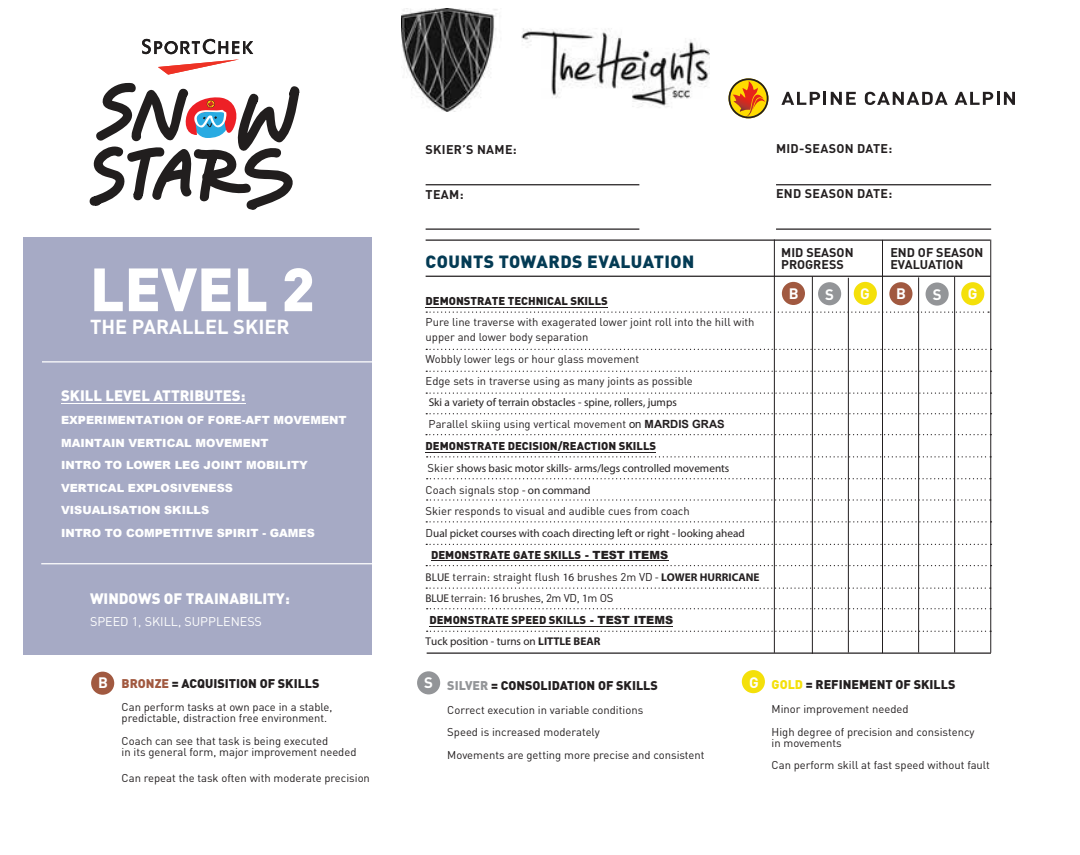
<style>
.page{position:relative;width:1080px;height:855px;background:#fff}
.page>*{position:absolute;margin:0;border:0;box-sizing:border-box;transform-origin:0 0}
.t1{font:900 60px "DIN Pro";color:#fff}
.t2{font:700 20px "DIN Pro";color:#fff}
.t3{font:900 17.5px "DIN Pro";letter-spacing:.025em;color:#043b54}
.t4{font:900 15px "DIN Pro";color:#fff}
.t5{font:700 15px "DIN Pro";color:#fff}
.t6{font:900 12.5px "DIN Pro";color:#231f20}
.t7{font:700 12.5px/12.5px "DIN Pro";color:#231f20}
.t8{font:700 12.5px "DIN Pro";letter-spacing:.025em;color:#231f20}
.t9{font:12.5px "DIN Pro";color:#fff}
.t10{font:11.25px/22.5px "DIN Pro";color:#231f20}
.t11{font:11.25px "Myriad Pro";color:#231f20}
.t12{font:900 11.25px/22.5px "Arial";color:#fff}
.t13{font:900 11.25px "DIN Pro";color:#231f20}
.t14{font:11.25px "DIN Pro";letter-spacing:-.025em;color:#231f20}
.s1{font-weight:700;font-size:15px;color:#fff}
.s2{color:#a15940}
.s3{font-family:"Arial"}
.s4{font-family:"Arial";font-weight:700}
.s5{font-weight:900}
.s6{font-family:"DIN Pro"}
.s7{font-family:"Myriad Pro"}
.s8{font-family:"Myriad Pro";font-weight:700}
.s9{font-weight:700}
.s10{color:#939598}
.s11{color:#f4e00a}
</style>
<div class="page">
<div style="left:24px;top:238px;width:348px;height:417px;background:#a6aac5"></div>
<hr style="left:42px;top:361px;width:345px;height:1px;background:#fff">
<hr style="left:41px;top:563px;width:341px;height:1px;background:#fff">
<svg style="left:426px;top:371px;width:566px;height:1px"></svg>
<svg style="left:427px;top:499px;width:563px;height:2px"></svg>
<svg style="left:427px;top:478px;width:563px;height:1px"></svg>
<svg style="left:427px;top:608px;width:563px;height:1px"></svg>
<svg style="left:427px;top:631px;width:563px;height:1px"></svg>
<svg style="left:426px;top:413px;width:566px;height:1px"></svg>
<svg style="left:426px;top:565px;width:566px;height:1px"></svg>
<svg style="left:426px;top:349px;width:566px;height:1px"></svg>
<svg style="left:426px;top:312px;width:563px;height:1px"></svg>
<hr style="left:426px;top:276px;width:565px;height:1px;background:#231f20">
<hr style="left:426px;top:240px;width:564px;height:1px;background:#231f20">
<svg style="left:427px;top:456px;width:563px;height:2px"></svg>
<svg style="left:426px;top:588px;width:564px;height:1px"></svg>
<svg style="left:426px;top:392px;width:566px;height:2px"></svg>
<svg style="left:426px;top:521px;width:566px;height:1px"></svg>
<svg style="left:426px;top:544px;width:566px;height:1px"></svg>
<hr style="left:427px;top:652px;width:564px;height:2px;background:#231f20">
<hr style="left:882px;top:240px;width:1px;height:413px;background:#231f20">
<hr style="left:774px;top:240px;width:1px;height:413px;background:#231f20">
<hr style="left:990px;top:240px;width:1px;height:413px;background:#231f20">
<hr style="left:954px;top:277px;width:1px;height:376px;background:#231f20">
<hr style="left:848px;top:278px;width:1px;height:375px;background:#231f20">
<hr style="left:918px;top:277px;width:1px;height:376px;background:#231f20">
<hr style="left:812px;top:276px;width:1px;height:378px;background:#231f20">
<div style="left:782px;top:282px;width:23px;height:23px;background:#a15940;border-radius:50%"></div>
<div style="left:889px;top:282px;width:23px;height:23px;background:#a15940;border-radius:50%"></div>
<div style="left:818px;top:282px;width:23px;height:23px;background:#939598;border-radius:50%"></div>
<div style="left:926px;top:282px;width:23px;height:24px;background:#939598;border-radius:50%"></div>
<div style="left:854px;top:282px;width:23px;height:23px;background:#f4e00a;border-radius:50%"></div>
<div style="left:961px;top:282px;width:23px;height:23px;background:#f4e00a;border-radius:50%"></div>
<div style="left:91px;top:672px;width:23px;height:23px;background:#a15940;border-radius:50%"></div>
<div style="left:417px;top:671px;width:23px;height:23px;background:#939598;border-radius:50%"></div>
<div style="left:742px;top:670px;width:23px;height:23px;background:#f4e00a;border-radius:50%"></div>
<svg style="left:426px;top:434px;width:564px;height:1px"></svg>
<hr style="left:426px;top:184px;width:213px;height:1px;background:#231f20">
<hr style="left:776px;top:228px;width:215px;height:2px;background:#231f20">
<hr style="left:776px;top:184px;width:215px;height:1px;background:#231f20">
<hr style="left:426px;top:228px;width:213px;height:2px;background:#231f20">
<hr style="left:61px;top:403px;width:185px;height:1px;background:#fff">
<hr style="left:426px;top:307px;width:182px;height:1px;background:#231f20">
<hr style="left:426px;top:452px;width:230px;height:1px;background:#231f20">
<hr style="left:431px;top:561px;width:237px;height:1px;background:#231f20">
<hr style="left:429px;top:626px;width:244px;height:1px;background:#231f20">
<svg style="left:142px;top:39px;width:111px;height:36px"></svg>
<svg style="left:89px;top:82px;width:211px;height:128px"></svg>
<svg style="left:728px;top:78px;width:41px;height:40px"></svg>
<svg style="left:865px;top:92px;width:83px;height:13px"></svg>
<svg style="left:781px;top:92px;width:75px;height:13px"></svg>
<svg style="left:955px;top:92px;width:60px;height:13px"></svg>
<img style="left:402px;top:8px;width:307px;height:104px">
<h1 class="t1" style="left:90px;top:249px;width:226px">LEVEL 2</h1>
<h2 class="t2" style="left:90px;top:313px;width:201px">THE PARALLEL SKIER</h2>
<h3 class="t4" style="left:61px;top:385px;width:186px">SKILL LEVEL ATTRIBUTES:</h3>
<p class="t12" style="left:61px;top:409px;width:287px">EXPERIMENTATION OF FORE-AFT MOVEMENT<br>MAINTAIN VERTICAL MOVEMENT<br>INTRO TO LOWER LEG JOINT MOBILITY<br>VERTICAL EXPLOSIVENESS<br>VISUALISATION SKILLS<br>INTRO TO COMPETITIVE SPIRIT - GAMES</p>
<h3 class="t4" style="left:90px;top:588px;width:201px">WINDOWS OF TRAINABILITY:</h3>
<p class="t9" style="left:90px;top:613px;width:173px">SPEED 1, SKILL, SUPPLENESS</p>
<p class="t6" style="left:98px;top:675px;width:223px"><span class="s1">B</span> <span class="s2">BRONZE</span> = ACQUISITION OF SKILLS</p>
<p class="t10" style="left:122px;top:701px;width:212px;line-height:11.2px">Can perform tasks at own pace in a stable, predictable, distraction free environment.</p>
<p class="t10" style="left:122px;top:735px;width:236px;line-height:11.2px">Coach can see that task is being executed<br>in its general form, major improvement needed</p>
<p class="t10" style="left:122px;top:766px;width:250px">Can repeat the task often with moderate precision</p>
<p class="t8" style="left:426px;top:141px;width:93px">SKIER’S NAME:</p>
<p class="t7" style="left:426px;top:188px;width:39px">TEAM:</p>
<p class="t8" style="left:776px;top:140px;width:118px">MID-SEASON DATE:</p>
<p class="t8" style="left:776px;top:185px;width:118px">END SEASON DATE:</p>
<h3 class="t3" style="left:426px;top:250px;width:270px">COUNTS TOWARDS EVALUATION</h3>
<p class="t13" style="left:426px;top:294px;width:184px">DEMONSTRATE TECHNICAL SKILLS</p>
<p class="t10" style="left:426px;top:314px;width:331px;line-height:15px">Pure line traverse with exagerated lower joint roll into the hill with upper and lower body separation</p>
<p class="t10" style="left:426px;top:348px;width:269px;line-height:21.8px">Wobbly lower legs or hour glass movement<br>Edge sets in traverse using as many joints as possible</p>
<p class="t10" style="left:426px;top:413px;width:301px;line-height:21.8px">Parallel skiing using vertical movement <span class="s3">on</span> <span class="s4">MARDIS GRAS<br></span><span class="s5">DEMONSTRATE DECISION/REACTION SKILLS</span></p>
<p class="t11" style="left:428px;top:461px;width:303px"><span class="s6">Skier</span> shows basic motor skills- arms/legs controlled movements</p>
<p class="t10" style="left:426px;top:478px;width:266px;line-height:21.8px">Coach signals stop <span class="s7">- on command<br></span>Skier responds to visual and audible cues from coach</p>
<p class="t11" style="left:426px;top:526px;width:321px"><span class="s6">D</span>ual picket courses with coach directing left or right - looking ahead</p>
<p class="t13" style="left:431px;top:547px;width:239px">DEMONSTRATE GATE SKILLS <span class="s3">- TEST ITEMS</span></p>
<p class="t10" style="left:426px;top:565px;width:335px"><span class="s7">BLUE</span> terrain: straight flush <span class="s7">16</span> brushes 2m VD <span class="s7">-</span> <span class="s8">LOWER HURRICANE</span></p>
<p class="t14" style="left:426px;top:591px;width:189px"><span class="s7">BLUE</span> terrain: <span class="s7">16</span> brushes, 2m VD, <span class="s7">1</span>m OS</p>
<p class="t13" style="left:429px;top:612px;width:245px">DEMONSTRATE SPEED SKILLS <span class="s3">- TEST ITEMS</span></p>
<p class="t11" style="left:426px;top:635px;width:176px">Tuck position - turns on <span class="s9">LITTLE BEAR</span></p>
<p class="t11" style="left:429px;top:395px;width:250px">Ski a variety of terrain obstacles - spine, rollers, jumps</p>
<p class="t7" style="left:781px;top:245px;width:74px">MID SEASON<br>PROGRESS</p>
<p class="t7" style="left:890px;top:245px;width:95px">END OF SEASON<br>EVALUATION</p>
<h3 class="t5" style="left:789px;top:283px;width:11px">B</h3>
<h3 class="t5" style="left:825px;top:284px;width:10px">S</h3>
<h3 class="t5" style="left:860px;top:283px;width:11px">G</h3>
<h3 class="t5" style="left:896px;top:283px;width:11px">B</h3>
<h3 class="t5" style="left:933px;top:284px;width:10px">S</h3>
<h3 class="t5" style="left:968px;top:283px;width:11px">G</h3>
<p class="t6" style="left:424px;top:677px;width:235px"><span class="s1">S</span> <span class="s10">SILVER</span> = CONSOLIDATION OF SKILLS</p>
<p class="t10" style="left:447px;top:698px;width:259px">Correct execution in variable conditions<br>Speed is increased moderately<br>Movements are getting more precise and consistent</p>
<p class="t6" style="left:749px;top:676px;width:208px"><span class="s1">G</span> <span class="s11">GOLD</span> = REFINEMENT OF SKILLS</p>
<p class="t10" style="left:772px;top:697px;width:204px">Minor improvement needed<br>High degree of precision and consistency</p>
<p class="t10" style="left:772px;top:731px;width:220px">in movements<br>Can perform skill at fast speed without fault</p>
</div>
